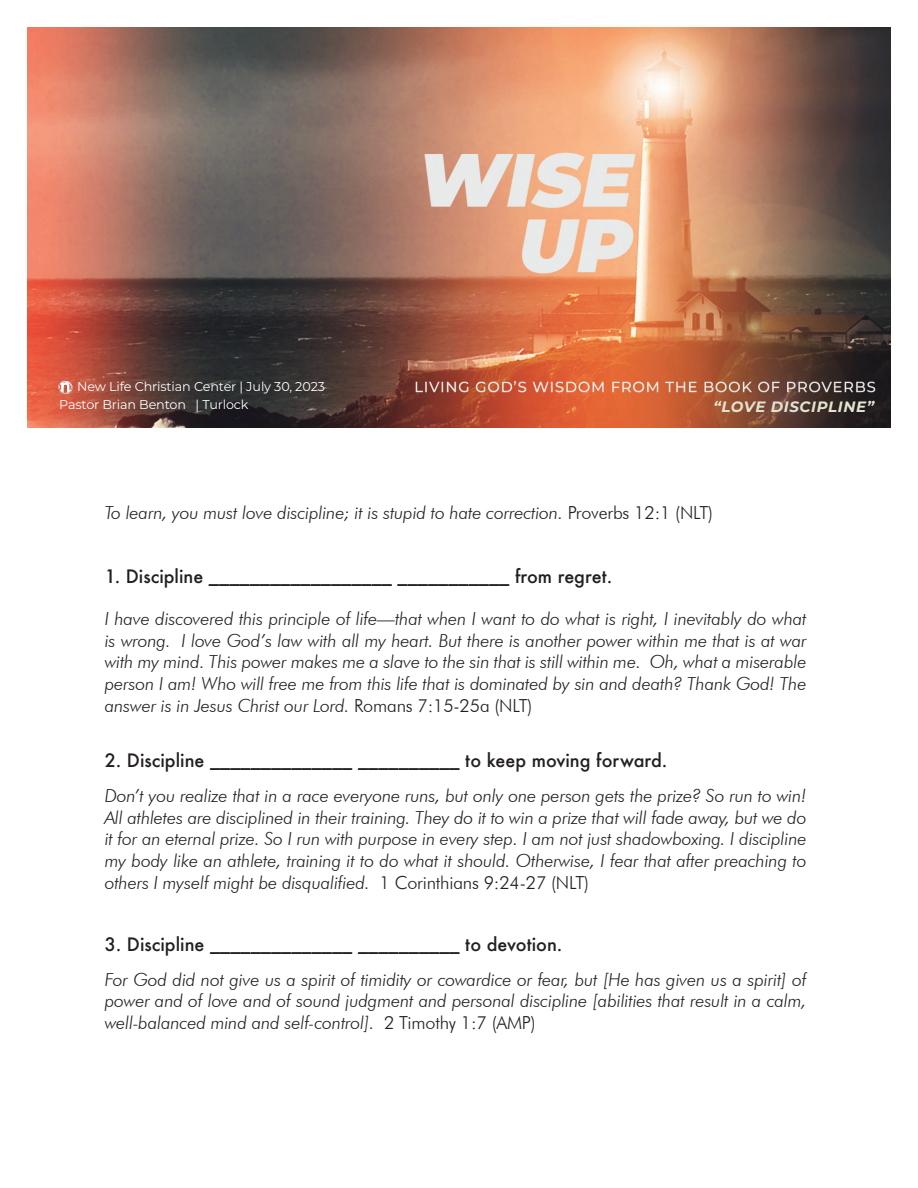
<style>
.page{position:relative;width:918px;height:1188px;background:#fff}
.page>*{position:absolute;margin:0;border:0;box-sizing:border-box;transform-origin:0 0}
.t1{font:italic 300 18px/21.6px "Futura BT";letter-spacing:-.01em;color:#231f20;text-align:justify}
.t2{font:500 18px "Futura";color:#231f20}
.t3{font:italic 700 15px "Montserrat";letter-spacing:.04em;color:#e2e4ce}
.t4{font:12.75px "Montserrat";letter-spacing:-.01em;color:#fff}
.s1{font-style:normal}
</style>
<div class="page">
<img style="left:27px;top:27px;width:864px;height:401px">
<img style="left:54px;top:377px;width:19px;height:21px">
<p class="t4" style="left:77px;top:378px;width:249px">New Life Christian Center | July 30, 2023</p>
<p class="t4" style="left:59px;top:396px;width:191px">Pastor Brian Benton | Turlock</p>
<p class="t3" style="left:713px;top:396px;width:162px">“LOVE DISCIPLINE”</p>
<p class="t1" style="left:105px;top:501px;width:610px">To learn, you must love discipline; it is stupid to hate correction. <span class="s1">Proverbs 12:1 (NLT)</span></p>
<p class="t2" style="left:105px;top:564px;width:509px">1. Discipline __________________ ___________ from regret.</p>
<p class="t1" style="left:105px;top:608px;width:704px">I have discovered this principle of life—that when I want to do what is right, I inevitably do what is wrong. I love God’s law with all my heart. But there is another power within me that is at war with my mind. This power makes me a slave to the sin that is still within me. Oh, what a miserable person I am! Who will free me from this life that is dominated by sin and death? Thank God! The answer is in Jesus Christ our Lord. <span class="s1">Romans 7:15-25a (NLT)</span></p>
<p class="t2" style="left:105px;top:748px;width:564px">2. Discipline ______________ __________ to keep moving forward.</p>
<p class="t1" style="left:105px;top:785px;width:703px">Don’t you realize that in a race everyone runs, but only one person gets the prize? So run to win!<br>All athletes are disciplined in their training. They do it to win a prize that will fade away, but we do it for an eternal prize. So I run with purpose in every step. I am not just shadowboxing. I discipline my body like an athlete, training it to do what it should. Otherwise, I fear that after preaching to others I myself might be disqualified. <span class="s1">1 Corinthians 9:24-27 (NLT)</span></p>
<p class="t2" style="left:105px;top:932px;width:459px">3. Discipline ______________ __________ to devotion.</p>
<p class="t1" style="left:105px;top:968px;width:703px">For God did not give us a spirit of timidity or cowardice or fear, but [He has given us a spirit] of power and of love and of sound judgment and personal discipline [abilities that result in a calm, well-balanced mind and self-control]. <span class="s1">2 Timothy 1:7 (AMP)</span></p>
</div>
